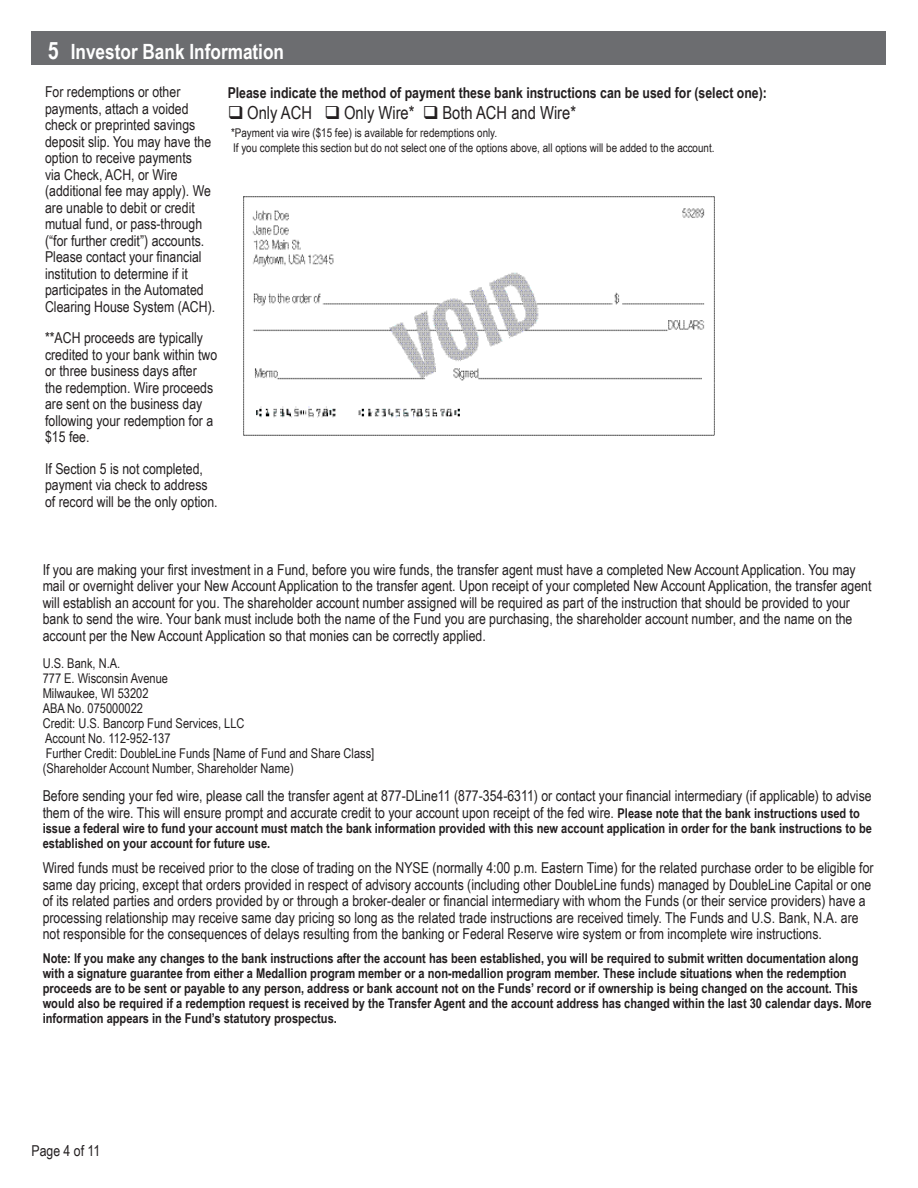
<style>
.page{position:relative;width:918px;height:1188px;background:#fff}
.page>*{position:absolute;margin:0;border:0;box-sizing:border-box;transform-origin:0 0}
.t1{font:700 24px "Arial Narrow";color:#fff}
.t2{font:700 21px "Arial Narrow";color:#fff}
.t3{font:18px "Arial Narrow";color:#231f20}
.t4{font:15px/16.5px "Arial Narrow";color:#231f20}
.t5{font:700 15px "Arial Narrow";color:#231f20}
.t6{font:700 13.5px/15px "Arial Narrow";color:#231f20}
.t7{font:13.5px "Arial Narrow";color:#231f20}
.t8{font:12px "Arial Narrow";color:#231f20}
.s1{font-weight:700;font-size:13.5px}
</style>
<div class="page">
<img style="left:244px;top:197px;width:470px;height:239px">
<div style="left:32px;top:32px;width:854px;height:33px;background:#6c6d70"></div>
<p class="t1" style="left:48px;top:33px;width:12px">5</p>
<p class="t1" style="left:52px;top:33px;width:12px">7</p>
<p class="t2" style="left:71px;top:35px;width:215px">Investor Bank Information</p>
<p class="t2" style="left:74px;top:35px;width:143px">Bank Information</p>
<p class="t4" style="left:45px;top:83px;width:172px">For redemptions or other payments, attach a voided check or preprinted savings deposit slip. You may have the option to receive payments<br>via Check, ACH, or Wire (additional fee may apply). We are unable to debit or credit mutual fund, or pass-through (“for further credit”) accounts.<br>Please contact your financial institution to determine if it participates in the Automated<br>Clearing House System (ACH).</p>
<p class="t4" style="left:45px;top:329px;width:174px">**ACH proceeds are typically credited to your bank within two or three business days after the redemption. Wire proceeds are sent on the business day following your redemption for a $15 fee.</p>
<p class="t4" style="left:45px;top:460px;width:174px">If Section 5 is not completed, payment via check to address of record will be the only option.</p>
<p class="t5" style="left:228px;top:81px;width:541px">Please indicate the method of payment these bank instructions can be used for (select one):</p>
<p class="t3" style="left:228px;top:100px;width:350px">❑ Only ACH ❑ Only Wire* ❑ Both ACH and Wire*</p>
<p class="t8" style="left:231px;top:124px;width:268px">*Payment via wire ($15 fee) is available for redemptions only.</p>
<p class="t8" style="left:233px;top:139px;width:483px">If you complete this section but do not select one of the options above, all options will be added to the account.</p>
<p class="t4" style="left:43px;top:561px;width:830px">If you are making your first investment in a Fund, before you wire funds, the transfer agent must have a completed New Account Application. You may mail or overnight deliver your New Account Application to the transfer agent. Upon receipt of your completed New Account Application, the transfer agent will establish an account for you. The shareholder account number assigned will be required as part of the instruction that should be provided to your bank to send the wire. Your bank must include both the name of the Fund you are purchasing, the shareholder account number, and the name on the account per the New Account Application so that monies can be correctly applied.</p>
<p class="t7" style="left:43px;top:653px;width:79px">U.S. Bank, N.A.</p>
<p class="t7" style="left:43px;top:668px;width:127px">777 E. Wisconsin Avenue</p>
<p class="t7" style="left:43px;top:683px;width:107px">Milwaukee, WI 53202</p>
<p class="t7" style="left:43px;top:698px;width:102px">ABA No. 075000022</p>
<p class="t7" style="left:43px;top:713px;width:203px">Credit: U.S. Bancorp Fund Services, LLC</p>
<p class="t7" style="left:45px;top:728px;width:127px">Account No. 112-952-137</p>
<p class="t7" style="left:46px;top:743px;width:330px">Further Credit: DoubleLine Funds [Name of Fund and Share Class]</p>
<p class="t7" style="left:43px;top:758px;width:253px">(Shareholder Account Number, Shareholder Name)</p>
<p class="t4" style="left:43px;top:787px;width:830px">Before sending your fed wire, please call the transfer agent at 877-DLine11 (877-354-6311) or contact your financial intermediary (if applicable) to advise them of the wire. This will ensure prompt and accurate credit to your account upon receipt of the fed wire. <span class="s1">Please note that the bank instructions used to</span></p>
<p class="t6" style="left:43px;top:820px;width:831px">issue a federal wire to fund your account must match the bank information provided with this new account application in order for the bank instructions to be established on your account for future use.</p>
<p class="t4" style="left:43px;top:859px;width:832px">Wired funds must be received prior to the close of trading on the NYSE (normally 4:00 p.m. Eastern Time) for the related purchase order to be eligible for same day pricing, except that orders provided in respect of advisory accounts (including other DoubleLine funds) managed by DoubleLine Capital or one of its related parties and orders provided by or through a broker-dealer or financial intermediary with whom the Funds (or their service providers) have a processing relationship may receive same day pricing so long as the related trade instructions are received timely. The Funds and U.S. Bank, N.A. are not responsible for the consequences of delays resulting from the banking or Federal Reserve wire system or from incomplete wire instructions.</p>
<p class="t6" style="left:43px;top:950px;width:830px">Note: If you make any changes to the bank instructions after the account has been established, you will be required to submit written documentation along with a signature guarantee from either a Medallion program member or a non-medallion program member. These include situations when the redemption proceeds are to be sent or payable to any person, address or bank account not on the Funds’ record or if ownership is being changed on the account. This would also be required if a redemption request is received by the Transfer Agent and the account address has changed within the last 30 calendar days. More information appears in the Fund’s statutory prospectus.</p>
<p class="t4" style="left:32px;top:1142px;width:70px">Page 4 of 11</p>
</div>
